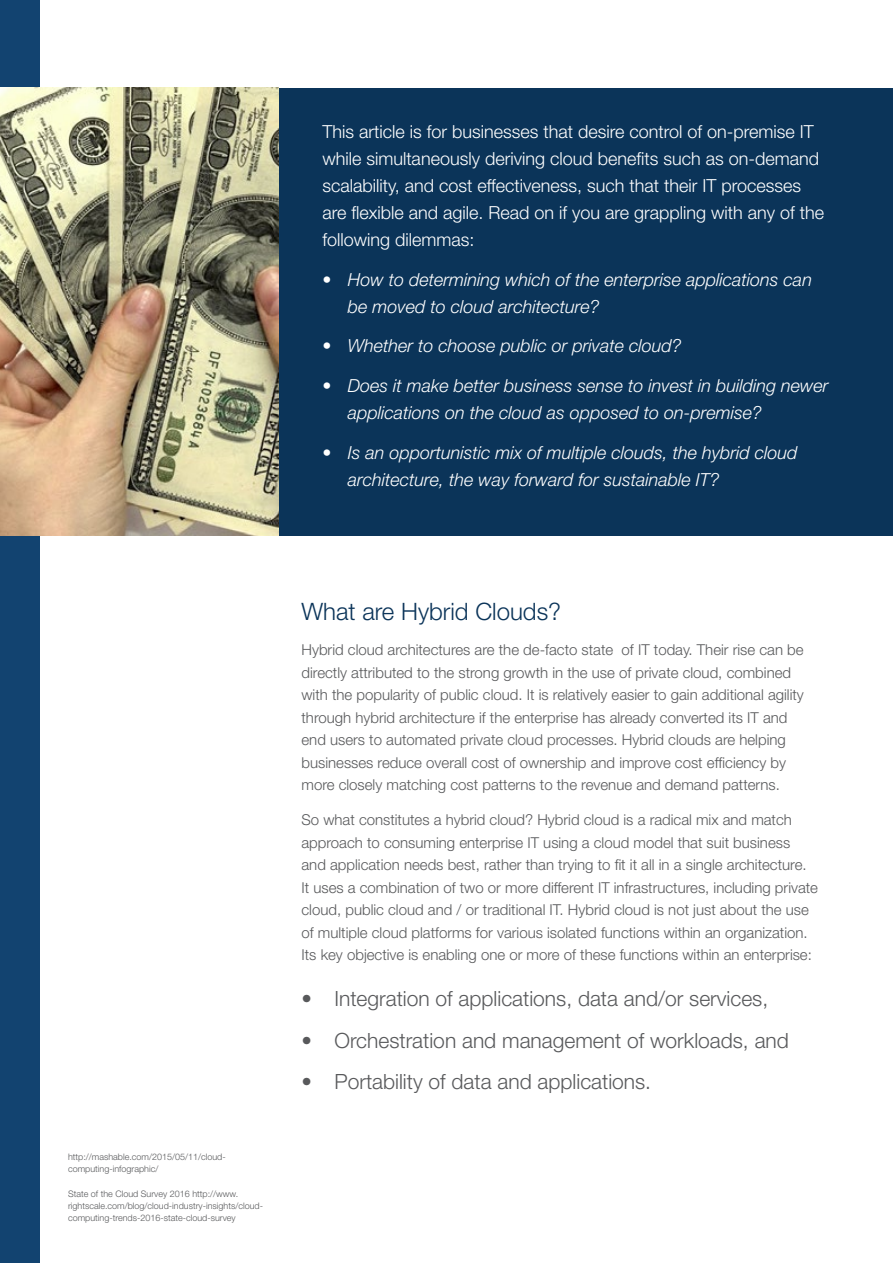
<style>
.page{position:relative;width:893px;height:1263px;background:#124370}
.page>*{position:absolute;margin:0;border:0;box-sizing:border-box;transform-origin:0 0}
.t1{font:300 24px "Helvetica Neue";color:#0b3459}
.t2{font:300 21px "Helvetica Neue";color:#58595b}
.t3{font:italic 300 18px/27px "Helvetica Neue";color:#fff}
.t4{font:300 18px/27px "Helvetica Neue";color:#fff}
.t5{font:300 15px/22.5px "Helvetica Neue";color:#58595b}
.t6{font:300 9px/12px "Helvetica Neue";color:#58595b}
</style>
<div class="page">
<div style="left:40px;top:0;width:853px;height:1263px;background:#fff"></div>
<div style="left:279px;top:88px;width:614px;height:448px;background:#0b3459"></div>
<img style="left:0;top:88px;width:279px;height:448px">
<p class="t4" style="left:322px;top:118px;width:503px">This article is for businesses that desire control of on-premise IT while simultaneously deriving cloud benefits such as on-demand scalability, and cost effectiveness, such that their IT processes are flexible and agile. Read on if you are grappling with any of the following dilemmas:</p>
<p class="t3" style="left:348px;top:265px;width:466px;text-indent:-26px">• How to determining which of the enterprise applications can be moved to cloud architecture?</p>
<p class="t3" style="left:322px;top:332px;width:361px">• Whether to choose public or private cloud?</p>
<p class="t3" style="left:348px;top:372px;width:482px;text-indent:-26px">• Does it make better business sense to invest in building newer applications on the cloud as opposed to on-premise?</p>
<p class="t3" style="left:348px;top:439px;width:451px;text-indent:-26px">• Is an opportunistic mix of multiple clouds, the hybrid cloud architecture, the way forward for sustainable IT?</p>
<p class="t6" style="left:68px;top:1150px;width:159px">http://mashable.com/2015/05/11/cloud&shy;computing-infographic/</p>
<p class="t6" style="left:68px;top:1187px;width:196px">State of the Cloud Survey 2016 http://www. rightscale.com/blog/cloud-industry-insights/cloud&shy;computing-trends-2016-state-cloud-survey</p>
<h1 class="t1" style="left:301px;top:597px;width:261px">What are Hybrid Clouds?</h1>
<p class="t5" style="left:301px;top:638px;width:504px">Hybrid cloud architectures are the de-facto state of IT today. Their rise can be directly attributed to the strong growth in the use of private cloud, combined with the popularity of public cloud. It is relatively easier to gain additional agility through hybrid architecture if the enterprise has already converted its IT and end users to automated private cloud processes. Hybrid clouds are helping businesses reduce overall cost of ownership and improve cost efficiency by more closely matching cost patterns to the revenue and demand patterns.</p>
<p class="t5" style="left:301px;top:808px;width:518px">So what constitutes a hybrid cloud? Hybrid cloud is a radical mix and match approach to consuming enterprise IT using a cloud model that suit business and application needs best, rather than trying to fit it all in a single architecture.<br>It uses a combination of two or more different IT infrastructures, including private cloud, public cloud and / or traditional IT. Hybrid cloud is not just about the use of multiple cloud platforms for various isolated functions within an organization.<br>Its key objective is enabling one or more of these functions within an enterprise:</p>
<h2 class="t2" style="left:301px;top:986px;width:468px">• Integration of applications, data and/or services,</h2>
<h2 class="t2" style="left:301px;top:1027px;width:489px">• Orchestration and management of workloads, and</h2>
<h2 class="t2" style="left:301px;top:1069px;width:351px">• Portability of data and applications.</h2>
</div>
